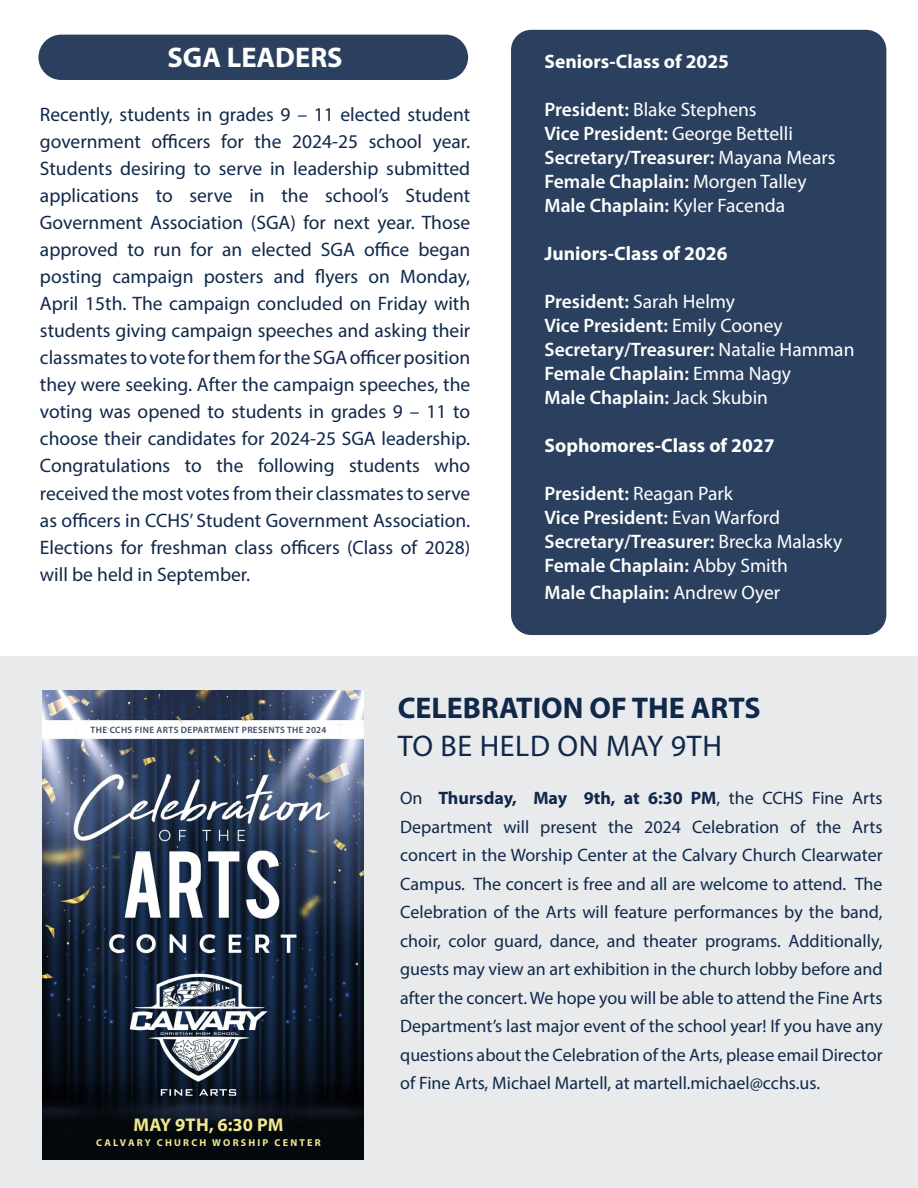
<style>
.page{position:relative;width:918px;height:1188px;background:#fff}
.page>*{position:absolute;margin:0;border:0;box-sizing:border-box;transform-origin:0 0}
.t1{font:700 30px "Myriad Pro";color:#10284a}
.t2{font:30px "Myriad Pro";letter-spacing:.02em;color:#10284a}
.t3{font:700 28.5px "Myriad Pro";color:#fff}
.t4{font:19.5px/27px "Myriad Pro";color:#10284a;text-align:justify}
.t5{font:600 19.5px/24px "Myriad Pro";color:#fff}
.t6{font:700 19.5px "Myriad Pro";color:#fff}
.t7{font:700 18.45px "Myriad Pro";letter-spacing:.01em;color:#f2e68f}
.t8{font:18px/28.5px "Myriad Pro";color:#10284a;text-align:justify}
.t9{font:700 10.05px "Myriad Pro";letter-spacing:.22em;color:#f2e68f}
.t10{font:600 9.3px "Myriad Pro";letter-spacing:.04em;color:#394769}
.s1{font-weight:400}
.s2{font-weight:700}
</style>
<div class="page">
<div style="left:0;top:657px;width:918px;height:531px;background:#e8eaec"></div>
<div style="left:38px;top:35px;width:430px;height:45px;background:#2b405e;border-radius:23px"></div>
<div style="left:511px;top:30px;width:375px;height:605px;background:#2b405e;border-radius:20px"></div>
<img style="left:42px;top:691px;width:322px;height:469px">
<h2 class="t3" style="left:168px;top:39px;width:177px">SGA LEADERS</h2>
<p class="t4" style="left:40px;top:101px;width:432px">Recently, students in grades 9 – 11 elected student government officers for the 2024-25 school year.<br>Students desiring to serve in leadership submitted applications to serve in the school’s Student Government Association (SGA) for next year. Those approved to run for an elected SGA office began posting campaign posters and flyers on Monday, April 15th. The campaign concluded on Friday with students giving campaign speeches and asking their classmates to vote for them for the SGA officer position they were seeking. After the campaign speeches, the voting was opened to students in grades 9 – 11 to choose their candidates for 2024-25 SGA leadership.<br>Congratulations to the following students who received the most votes from their classmates to serve as officers in CCHS’ Student Government Association.<br>Elections for freshman class officers (Class of 2028) will be held in September.</p>
<p class="t6" style="left:545px;top:49px;width:186px">Seniors-Class of 2025</p>
<p class="t5" style="left:545px;top:97px;width:293px">President: <span class="s1">Blake Stephens<br></span>Vice President: <span class="s1">George Bettelli<br></span>Secretary/Treasurer: <span class="s1">Mayana Mears<br></span>Female Chaplain: <span class="s1">Morgen Talley<br></span>Male Chaplain: <span class="s1">Kyler Facenda</span></p>
<p class="t6" style="left:545px;top:241px;width:184px">Juniors-Class of 2026</p>
<p class="t5" style="left:545px;top:289px;width:311px">President: <span class="s1">Sarah Helmy<br></span>Vice President: <span class="s1">Emily Cooney<br></span>Secretary/Treasurer: <span class="s1">Natalie Hamman<br></span>Female Chaplain: <span class="s1">Emma Nagy<br></span>Male Chaplain: <span class="s1">Jack Skubin</span></p>
<p class="t6" style="left:545px;top:433px;width:232px">Sophomores-Class of 2027</p>
<p class="t5" style="left:545px;top:481px;width:299px">President: <span class="s1">Reagan Park<br></span>Vice President: <span class="s1">Evan Warford<br></span>Secretary/Treasurer: <span class="s1">Brecka Malasky<br></span>Female Chaplain: <span class="s1">Abby Smith</span></p>
<p class="t5" style="left:545px;top:580px;width:237px">Male Chaplain: <span class="s1">Andrew Oyer</span></p>
<p class="t10" style="left:91px;top:724px;width:237px">THE CCHS FINE ARTS DEPARTMENT PRESENTS THE 2024</p>
<p class="t7" style="left:133px;top:1113px;width:152px">MAY 9TH, 6:30 PM</p>
<p class="t9" style="left:96px;top:1136px;width:226px">CALVARY CHURCH WORSHIP CENTER</p>
<h1 class="t1" style="left:398px;top:689px;width:365px">CELEBRATION OF THE ARTS</h1>
<h1 class="t2" style="left:398px;top:727px;width:326px">TO BE HELD ON MAY 9TH</h1>
<p class="t8" style="left:400px;top:784px;width:484px">On <span class="s2">Thursday, May 9th, at 6:30 PM</span>, the CCHS Fine Arts Department will present the 2024 Celebration of the Arts concert in the Worship Center at the Calvary Church Clearwater Campus. The concert is free and all are welcome to attend. The Celebration of the Arts will feature performances by the band, choir, color guard, dance, and theater programs. Additionally, guests may view an art exhibition in the church lobby before and after the concert. We hope you will be able to attend the Fine Arts Department’s last major event of the school year! If you have any questions about the Celebration of the Arts, please email Director of Fine Arts, Michael Martell, at martell.michael@cchs.us.</p>
</div>
